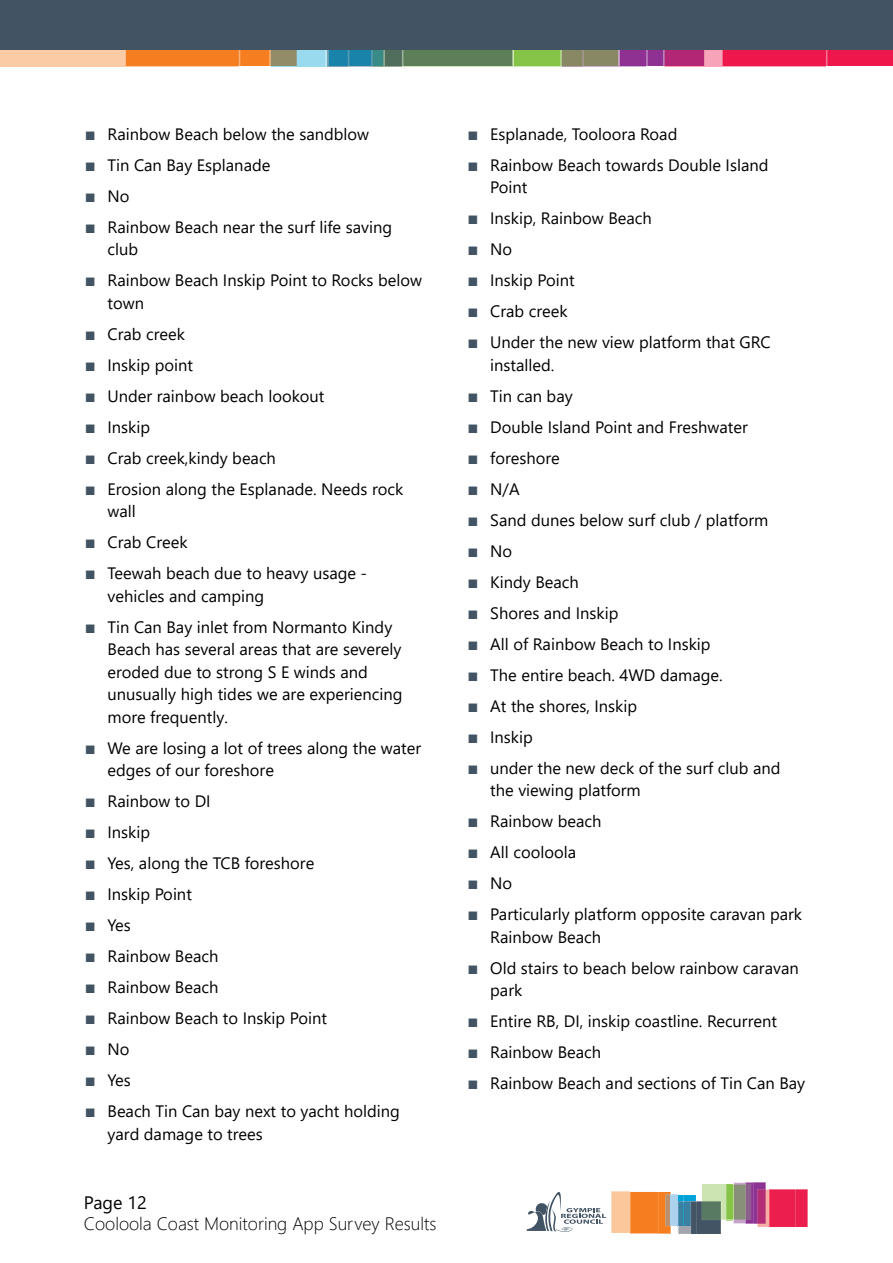
<style>
.page{position:relative;width:893px;height:1263px;background:#fff}
.page>*{position:absolute;margin:0;border:0;box-sizing:border-box;transform-origin:0 0}
.t1{font:300 18px "Segoe UI";color:#000}
.t2{font:18px "Segoe UI";color:#000}
.t3{font:16.5px/22.5px "Segoe UI";color:#000}
.s1{font-size:12px;color:#425364}
</style>
<div class="page">
<svg style="left:527px;top:1182px;width:281px;height:52px"></svg>
<div style="left:0;top:0;width:893px;height:58px;background:#425364"></div>
<svg style="left:0;top:51px;width:893px;height:15px;background:#b67769"></svg>
<p class="t3" style="left:85px;top:121px;width:286px"><span class="s1">■</span> Rainbow Beach below the sandblow</p>
<p class="t3" style="left:85px;top:152px;width:187px"><span class="s1">■</span> Tin Can Bay Esplanade</p>
<p class="t3" style="left:85px;top:183px;width:46px"><span class="s1">■</span> No</p>
<p class="t3" style="left:108px;top:214px;width:286px;text-indent:-22px"><span class="s1">■</span> Rainbow Beach near the surf life saving club</p>
<p class="t3" style="left:108px;top:268px;width:316px;text-indent:-22px"><span class="s1">■</span> Rainbow Beach Inskip Point to Rocks below town</p>
<p class="t3" style="left:85px;top:321px;width:101px"><span class="s1">■</span> Crab creek</p>
<p class="t3" style="left:85px;top:352px;width:109px"><span class="s1">■</span> Inskip point</p>
<p class="t3" style="left:85px;top:383px;width:241px"><span class="s1">■</span> Under rainbow beach lookout</p>
<p class="t3" style="left:85px;top:414px;width:67px"><span class="s1">■</span> Inskip</p>
<p class="t3" style="left:85px;top:445px;width:192px"><span class="s1">■</span> Crab creek,kindy beach</p>
<p class="t3" style="left:108px;top:476px;width:297px;text-indent:-22px"><span class="s1">■</span> Erosion along the Esplanade. Needs rock wall</p>
<p class="t3" style="left:85px;top:530px;width:104px"><span class="s1">■</span> Crab Creek</p>
<p class="t3" style="left:108px;top:561px;width:261px;text-indent:-22px"><span class="s1">■</span> Teewah beach due to heavy usage - vehicles and camping</p>
<p class="t3" style="left:108px;top:614px;width:296px;text-indent:-22px"><span class="s1">■</span> Tin Can Bay inlet from Normanto Kindy Beach has several areas that are severely eroded due to strong S E winds and unusually high tides we are experiencing more frequently.</p>
<p class="t3" style="left:108px;top:735px;width:315px;text-indent:-22px"><span class="s1">■</span> We are losing a lot of trees along the water edges of our foreshore</p>
<p class="t3" style="left:85px;top:789px;width:127px"><span class="s1">■</span> Rainbow to DI</p>
<p class="t3" style="left:85px;top:820px;width:67px"><span class="s1">■</span> Inskip</p>
<p class="t3" style="left:85px;top:851px;width:231px"><span class="s1">■</span> Yes, along the TCB foreshore</p>
<p class="t3" style="left:85px;top:882px;width:108px"><span class="s1">■</span> Inskip Point</p>
<p class="t3" style="left:85px;top:913px;width:47px"><span class="s1">■</span> Yes</p>
<p class="t3" style="left:85px;top:944px;width:135px"><span class="s1">■</span> Rainbow Beach</p>
<p class="t3" style="left:85px;top:975px;width:135px"><span class="s1">■</span> Rainbow Beach</p>
<p class="t3" style="left:85px;top:1006px;width:244px"><span class="s1">■</span> Rainbow Beach to Inskip Point</p>
<p class="t3" style="left:85px;top:1037px;width:46px"><span class="s1">■</span> No</p>
<p class="t3" style="left:85px;top:1068px;width:47px"><span class="s1">■</span> Yes</p>
<p class="t3" style="left:108px;top:1099px;width:294px;text-indent:-22px"><span class="s1">■</span> Beach Tin Can bay next to yacht holding yard damage to trees</p>
<p class="t2" style="left:84px;top:1185px;width:64px">Page 12</p>
<p class="t1" style="left:84px;top:1207px;width:354px">Cooloola Coast Monitoring App Survey Results</p>
<p class="t3" style="left:468px;top:121px;width:211px"><span class="s1">■</span> Esplanade, Tooloora Road</p>
<p class="t3" style="left:490px;top:152px;width:280px;text-indent:-22px"><span class="s1">■</span> Rainbow Beach towards Double Island<br>Point</p>
<p class="t3" style="left:468px;top:206px;width:186px"><span class="s1">■</span> Inskip, Rainbow Beach</p>
<p class="t3" style="left:468px;top:237px;width:46px"><span class="s1">■</span> No</p>
<p class="t3" style="left:468px;top:268px;width:108px"><span class="s1">■</span> Inskip Point</p>
<p class="t3" style="left:468px;top:299px;width:101px"><span class="s1">■</span> Crab creek</p>
<p class="t3" style="left:490px;top:330px;width:282px;text-indent:-22px"><span class="s1">■</span> Under the new view platform that GRC installed.</p>
<p class="t3" style="left:468px;top:383px;width:106px"><span class="s1">■</span> Tin can bay</p>
<p class="t3" style="left:468px;top:414px;width:282px"><span class="s1">■</span> Double Island Point and Freshwater</p>
<p class="t3" style="left:468px;top:445px;width:94px"><span class="s1">■</span> foreshore</p>
<p class="t3" style="left:468px;top:476px;width:53px"><span class="s1">■</span> N/A</p>
<p class="t3" style="left:468px;top:507px;width:302px"><span class="s1">■</span> Sand dunes below surf club / platform</p>
<p class="t3" style="left:468px;top:538px;width:46px"><span class="s1">■</span> No</p>
<p class="t3" style="left:468px;top:569px;width:113px"><span class="s1">■</span> Kindy Beach</p>
<p class="t3" style="left:468px;top:600px;width:152px"><span class="s1">■</span> Shores and Inskip</p>
<p class="t3" style="left:468px;top:631px;width:244px"><span class="s1">■</span> All of Rainbow Beach to Inskip</p>
<p class="t3" style="left:468px;top:662px;width:256px"><span class="s1">■</span> The entire beach. 4WD damage.</p>
<p class="t3" style="left:468px;top:693px;width:171px"><span class="s1">■</span> At the shores, Inskip</p>
<p class="t3" style="left:468px;top:724px;width:67px"><span class="s1">■</span> Inskip</p>
<p class="t3" style="left:490px;top:755px;width:292px;text-indent:-22px"><span class="s1">■</span> under the new deck of the surf club and the viewing platform</p>
<p class="t3" style="left:468px;top:809px;width:135px"><span class="s1">■</span> Rainbow beach</p>
<p class="t3" style="left:468px;top:840px;width:110px"><span class="s1">■</span> All cooloola</p>
<p class="t3" style="left:468px;top:871px;width:46px"><span class="s1">■</span> No</p>
<p class="t3" style="left:490px;top:902px;width:313px;text-indent:-22px"><span class="s1">■</span> Particularly platform opposite caravan park<br>Rainbow Beach</p>
<p class="t3" style="left:490px;top:955px;width:310px;text-indent:-22px"><span class="s1">■</span> Old stairs to beach below rainbow caravan park</p>
<p class="t3" style="left:468px;top:1009px;width:311px"><span class="s1">■</span> Entire RB, DI, inskip coastline. Recurrent</p>
<p class="t3" style="left:468px;top:1040px;width:135px"><span class="s1">■</span> Rainbow Beach</p>
<p class="t3" style="left:468px;top:1071px;width:339px"><span class="s1">■</span> Rainbow Beach and sections of Tin Can Bay</p>
</div>
